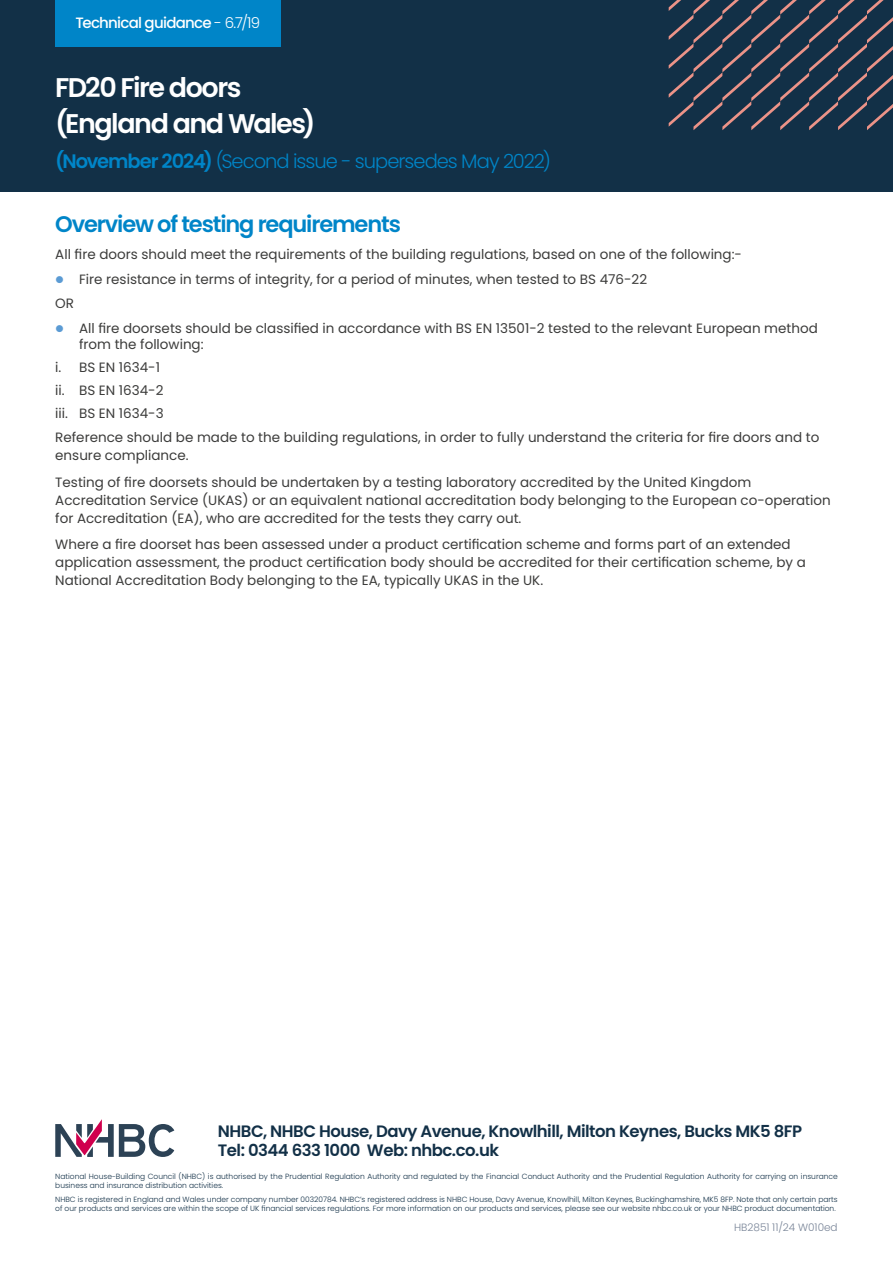
<style>
.page{position:relative;width:893px;height:1263px;background:#fff}
.page>*{position:absolute;margin:0;border:0;box-sizing:border-box;transform-origin:0 0}
.t1{font:600 27px/35.5px "Poppins";letter-spacing:-.055em;color:#fff}
.t2{font:600 22.5px "Poppins";letter-spacing:-.05em;color:#0085c8}
.t3{font:300 19.5px "Poppins";letter-spacing:-.05em;color:#0085c8}
.t4{font:600 16.5px/19.5px "Poppins";letter-spacing:-.03em;color:#123047}
.t5{font:500 15px "Poppins";letter-spacing:-.05em;color:#fff}
.t6{font:13.5px/18px "Poppins";color:#3c3c3b}
.t7{font:300 10.5px "Poppins";letter-spacing:-.005em;color:#788497}
.t8{font:300 7.5px/9px "Poppins";color:#123047}
.s1{font-weight:300}
.s2{font-weight:600}
</style>
<div class="page">
<div style="left:0;top:0;width:893px;height:191px;background:#123047"></div>
<svg style="left:669px;top:0;width:224px;height:130px"></svg>
<svg style="left:55px;top:1119px;width:119px;height:38px"></svg>
<div style="left:55px;top:0;width:226px;height:46px;background:#0085c8"></div>
<p class="t5" style="left:76px;top:14px;width:186px">Technical guidance <span class="s1">- 6.7/19</span></p>
<h1 class="t1" style="left:55px;top:70px;width:262px">FD20 Fire doors (England and Wales)</h1>
<h3 class="t3" style="left:55px;top:150px;width:497px"><span class="s2">(November 2024)</span> (Second issue - supersedes May 2022)</h3>
<h2 class="t2" style="left:55px;top:211px;width:347px">Overview of testing requirements</h2>
<p class="t6" style="left:55px;top:245px;width:688px">All fire doors should meet the requirements of the building regulations, based on one of the following:-</p>
<p class="t6" style="left:79px;top:270px;width:569px">Fire resistance in terms of integrity, for a period of minutes, when tested to BS 476-22</p>
<p class="t6" style="left:55px;top:294px;width:20px">OR</p>
<p class="t6" style="left:79px;top:319px;width:740px">All fire doorsets should be classified in accordance with BS EN 13501-2 tested to the relevant European method</p>
<p class="t6" style="left:55px;top:333px;width:150px;line-height:23px;text-indent:24px">from the following: i. BS EN 1634-1<br>ii. BS EN 1634-2<br>iii. BS EN 1634-3</p>
<p class="t6" style="left:55px;top:429px;width:765px">Reference should be made to the building regulations, in order to fully understand the criteria for fire doors and to ensure compliance.</p>
<p class="t6" style="left:55px;top:473px;width:777px">Testing of fire doorsets should be undertaken by a testing laboratory accredited by the United Kingdom<br>Accreditation Service (UKAS) or an equivalent national accreditation body belonging to the European co-operation for Accreditation (EA), who are accredited for the tests they carry out.</p>
<p class="t6" style="left:55px;top:536px;width:752px">Where a fire doorset has been assessed under a product certification scheme and forms part of an extended application assessment, the product certification body should be accredited for their certification scheme, by a<br>National Accreditation Body belonging to the EA, typically UKAS in the UK.</p>
<p class="t4" style="left:218px;top:1121px;width:586px">NHBC, NHBC House, Davy Avenue, Knowlhill, Milton Keynes, Bucks MK5 8FP<br>Tel: 0344 633 1000 Web: nhbc.co.uk</p>
<p class="t8" style="left:55px;top:1172px;width:784px">National House-Building Council (NHBC) is authorised by the Prudential Regulation Authority and regulated by the Financial Conduct Authority and the Prudential Regulation Authority for carrying on insurance business and insurance distribution activities.</p>
<p class="t8" style="left:55px;top:1195px;width:784px">NHBC is registered in England and Wales under company number 00320784. NHBC’s registered address is NHBC House, Davy Avenue, Knowlhill, Milton Keynes, Buckinghamshire, MK5 8FP. Note that only certain parts of our products and services are within the scope of UK financial services regulations. For more information on our products and services, please see our website nhbc.co.uk or your NHBC product documentation.</p>
<p class="t7" style="left:734px;top:1221px;width:105px">HB2851 11/24 W010ed</p>
</div>
